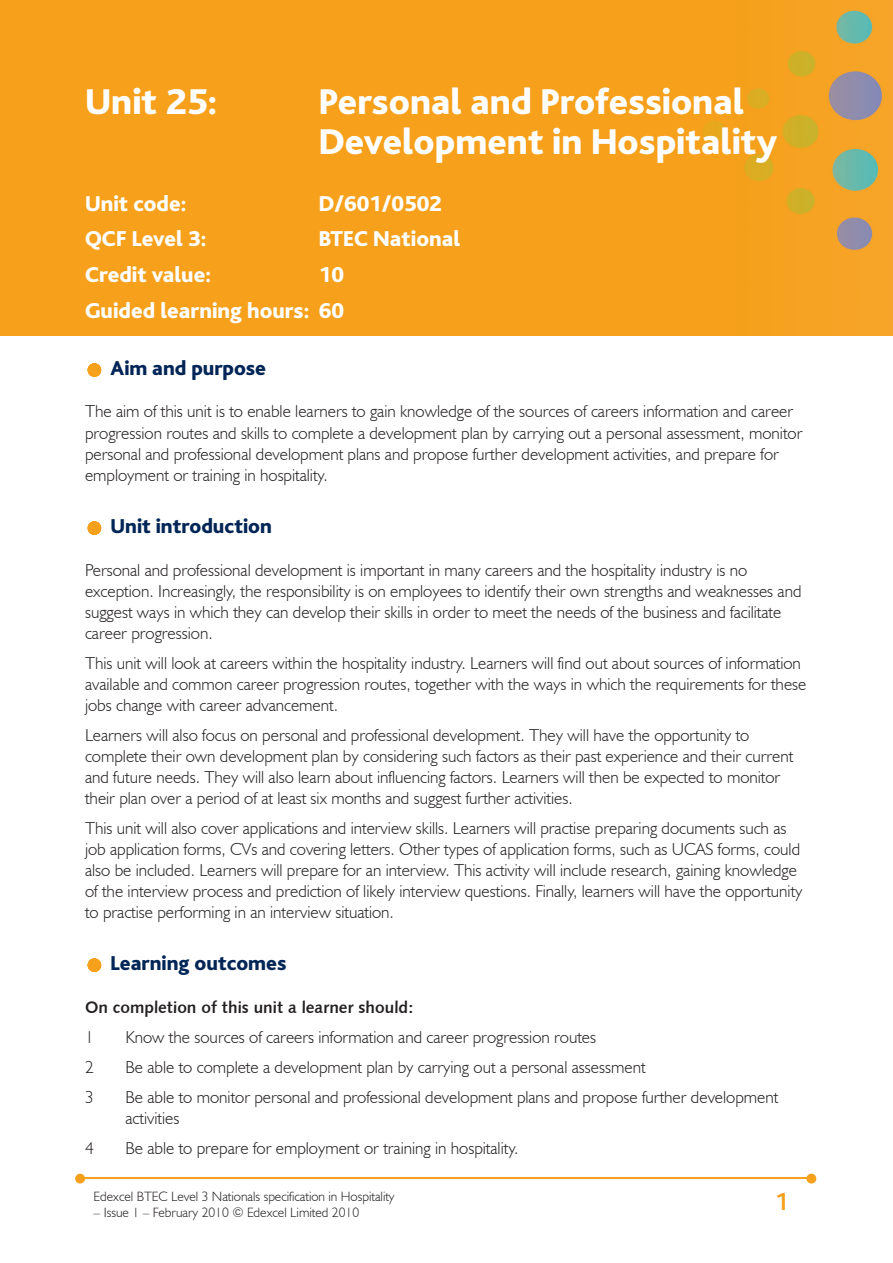
<style>
.page{position:relative;width:893px;height:1263px;background:#fff}
.page>*{position:absolute;margin:0;border:0;box-sizing:border-box;transform-origin:0 0}
.t1{font:800 37.5px/40.5px "Bliss";color:#fff}
.t2{font:700 25.5px "Bliss";color:#f6a01b}
.t3{font:800 22.5px/35.7px "Bliss";color:#fff;text-align:right}
.t4{font:800 21px "Bliss";color:#002556}
.t5{font:300 17.25px/21px "Humanist 521 BT";color:#231f20}
.t6{font:16.5px "Humanist 531 BT Bold A";color:#231f20}
.t7{font:300 13.5px "Humanist 521 BT";color:#231f20}
</style>
<div class="page">
<img style="left:0;top:0;width:893px;height:336px">
<hr style="left:83px;top:1178px;width:727px;height:1px;background:#f6a01b">
<svg style="left:806px;top:1174px;width:10px;height:9px"></svg>
<svg style="left:75px;top:1174px;width:10px;height:9px"></svg>
<svg style="left:88px;top:363px;width:13px;height:14px"></svg>
<svg style="left:88px;top:521px;width:13px;height:14px"></svg>
<svg style="left:88px;top:958px;width:13px;height:14px"></svg>
<h1 class="t1" style="left:85px;top:82px;width:134px">Unit 25:</h1>
<h1 class="t1" style="left:319px;top:82px;width:460px">Personal and Professional<br>Development in Hospitality</h1>
<h3 class="t3" style="left:85px;top:186px;width:103px">Unit code:</h3>
<h3 class="t3" style="left:319px;top:186px;width:124px">D/601/0502</h3>
<h3 class="t3" style="left:85px;top:222px;width:123px">QCF Level 3:</h3>
<h3 class="t3" style="left:319px;top:222px;width:143px">BTEC National</h3>
<h3 class="t3" style="left:85px;top:258px;width:128px">Credit value:</h3>
<h3 class="t3" style="left:85px;top:258px;width:261px">10<br>Guided learning hours: 60</h3>
<p class="t4" style="left:111px;top:357px;width:157px">Aim and purpose</p>
<p class="t5" style="left:85px;top:401px;width:719px">The aim of this unit is to enable learners to gain knowledge of the sources of careers information and career progression routes and skills to complete a development plan by carrying out a personal assessment, monitor personal and professional development plans and propose further development activities, and prepare for employment or training in hospitality.</p>
<p class="t4" style="left:111px;top:515px;width:163px">Unit introduction</p>
<p class="t5" style="left:85px;top:559px;width:718px">Personal and professional development is important in many careers and the hospitality industry is no exception. Increasingly, the responsibility is on employees to identify their own strengths and weaknesses and suggest ways in which they can develop their skills in order to meet the needs of the business and facilitate career progression.</p>
<p class="t5" style="left:85px;top:652px;width:723px">This unit will look at careers within the hospitality industry. Learners will find out about sources of information available and common career progression routes, together with the ways in which the requirements for these jobs change with career advancement.</p>
<p class="t5" style="left:85px;top:724px;width:710px">Learners will also focus on personal and professional development. They will have the opportunity to complete their own development plan by considering such factors as their past experience and their current and future needs. They will also learn about influencing factors. Learners will then be expected to monitor their plan over a period of at least six months and suggest further activities.</p>
<p class="t5" style="left:85px;top:817px;width:719px">This unit will also cover applications and interview skills. Learners will practise preparing documents such as job application forms, CVs and covering letters. Other types of application forms, such as UCAS forms, could also be included. Learners will prepare for an interview. This activity will include research, gaining knowledge of the interview process and prediction of likely interview questions. Finally, learners will have the opportunity to practise performing in an interview situation.</p>
<p class="t4" style="left:111px;top:952px;width:177px">Learning outcomes</p>
<p class="t6" style="left:85px;top:997px;width:330px">On completion of this unit a learner should:</p>
<p class="t5" style="left:85px;top:1026px;width:10px">1</p>
<p class="t5" style="left:125px;top:1026px;width:472px">Know the sources of careers information and career progression routes</p>
<p class="t5" style="left:85px;top:1056px;width:10px">2</p>
<p class="t5" style="left:125px;top:1056px;width:522px">Be able to complete a development plan by carrying out a personal assessment</p>
<p class="t5" style="left:85px;top:1086px;width:10px">3</p>
<p class="t5" style="left:125px;top:1086px;width:654px">Be able to monitor personal and professional development plans and propose further development activities</p>
<p class="t5" style="left:85px;top:1137px;width:10px">4</p>
<p class="t5" style="left:125px;top:1137px;width:394px">Be able to prepare for employment or training in hospitality.</p>
<p class="t7" style="left:94px;top:1188px;width:303px">Edexcel BTEC Level 3 Nationals specification in Hospitality</p>
<p class="t7" style="left:94px;top:1204px;width:267px">– Issue 1 – February 2010 © Edexcel Limited 2010</p>
<h2 class="t2" style="left:775px;top:1189px;width:15px">1</h2>
</div>
